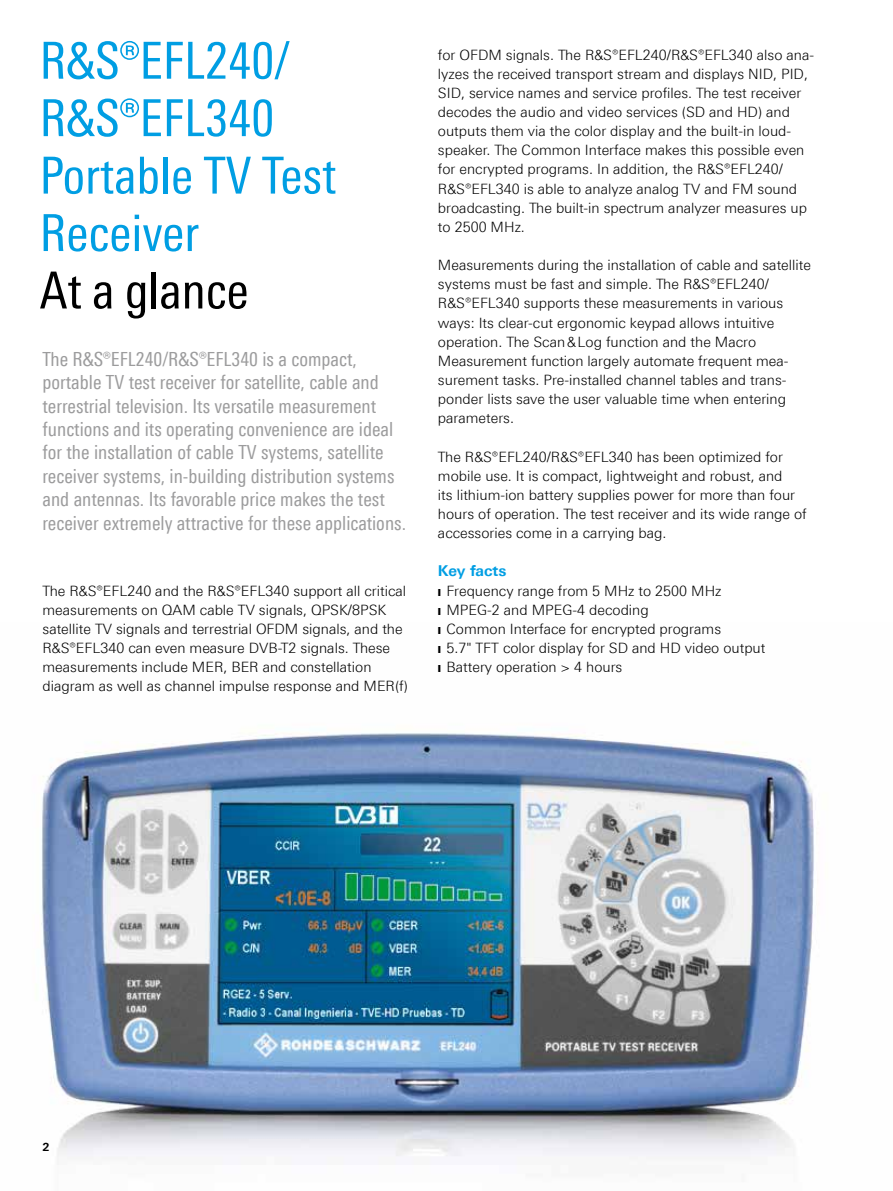
<style>
.page{position:relative;width:893px;height:1191px;background:#fff}
.page>*{position:absolute;margin:0;border:0;box-sizing:border-box;transform-origin:0 0}
.t1{font:51px/57.4px "Linotype Univers 420 Cn";color:#009ee3}
.t2{font:51px "Linotype Univers 420 Cn";color:#000}
.t3{font:19.5px/23.4px "Linotype Univers 420 Cn";color:#9c9c9d}
.t4{font:700 15px "Linotype Univers 630";letter-spacing:-.005em;color:#009ee3}
.t5{font:300 14.25px/19.2px "Linotype Univers 330";color:#000}
.t6{font:700 11.25px "Linotype Univers 630";color:#000}
</style>
<div class="page">
<img style="left:41px;top:733px;width:773px;height:424px">
<h1 class="t1" style="left:40px;top:32px;width:298px">R&amp;S®EFL240/<br>R&amp;S®EFL340<br>Portable TV Test<br>Receiver</h1>
<h1 class="t2" style="left:40px;top:261px;width:211px">At a glance</h1>
<p class="t3" style="left:43px;top:347px;width:365px">The R&amp;S®EFL240/R&amp;S®EFL340 is a compact, portable TV test receiver for satellite, cable and terrestrial television. Its versatile measurement functions and its operating convenience are ideal for the installation of cable TV systems, satellite receiver systems, in-building distribution systems and antennas. Its favorable price makes the test receiver extremely attractive for these applications.</p>
<p class="t5" style="left:43px;top:580px;width:367px">The R&amp;S®EFL240 and the R&amp;S®EFL340 support all critical measurements on QAM cable TV signals, QPSK/8PSK satellite TV signals and terrestrial OFDM signals, and the R&amp;S®EFL340 can even measure DVB-T2 signals. These measurements include MER, BER and constellation diagram as well as channel impulse response and MER(f)</p>
<p class="t5" style="left:438px;top:45px;width:378px">for OFDM signals. The R&amp;S®EFL240/R&amp;S®EFL340 also ana&shy;lyzes the received transport stream and displays NID, PID, SID, service names and service profiles. The test receiver decodes the audio and video services (SD and HD) and outputs them via the color display and the built-in loud&shy;speaker. The Common Interface makes this possible even for encrypted programs. In addition, the R&amp;S®EFL240/ R&amp;S®EFL340 is able to analyze analog TV and FM sound broadcasting. The built-in spectrum analyzer measures up to 2500 MHz.</p>
<p class="t5" style="left:438px;top:255px;width:375px">Measurements during the installation of cable and satellite systems must be fast and simple. The R&amp;S®EFL240/ R&amp;S®EFL340 supports these measurements in various ways: Its clear-cut ergonomic keypad allows intuitive operation. The Scan&amp;Log function and the Macro Measurement function largely automate frequent mea&shy;surement tasks. Pre-installed channel tables and trans&shy;ponder lists save the user valuable time when entering parameters.</p>
<p class="t5" style="left:438px;top:447px;width:370px">The R&amp;S®EFL240/R&amp;S®EFL340 has been optimized for mobile use. It is compact, lightweight and robust, and<br>its lithium-ion battery supplies power for more than four hours of operation. The test receiver and its wide range of accessories come in a carrying bag.</p>
<p class="t4" style="left:438px;top:562px;width:70px">Key facts</p>
<p class="t5" style="left:438px;top:580px;width:329px">❙ Frequency range from 5 MHz to 2500 MHz<br>❙ MPEG-2 and MPEG-4 decoding<br>❙ Common Interface for encrypted programs<br>❙ 5.7" TFT color display for SD and HD video output ❙ Battery operation &gt; 4 hours</p>
<p class="t6" style="left:43px;top:1139px;width:9px">2</p>
</div>
